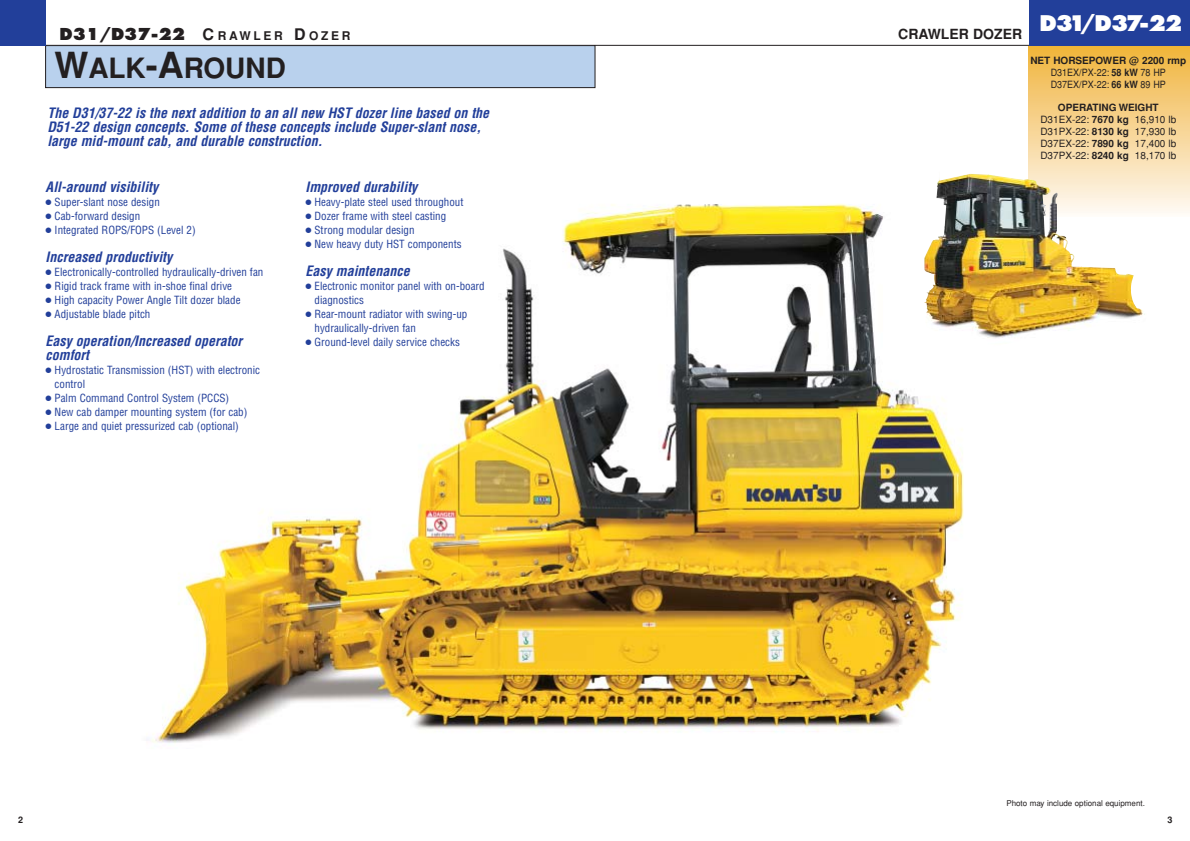
<style>
.page{position:relative;width:1190px;height:841px;background:#fff}
.page>*{position:absolute;margin:0;border:0;box-sizing:border-box;transform-origin:0 0}
.t1{font:700 28px "Helvetica";color:#231f20}
.t2{font:900 21px "Helvetica";letter-spacing:-.005em;color:#fff;scale:1.3 1}
.t3{font:800 16px "Futura";color:#231f20}
.t4{font:italic 700 condensed 14px/14px "Helvetica";color:#223f9a}
.t5{font:700 14px "Helvetica";color:#231f20}
.t6{font:condensed 11px/14px "Helvetica";color:#223f9a}
.t7{font:10px/12px "Helvetica";color:#231f20;text-align:center}
.t8{font:10px/12px "Helvetica";color:#231f20;text-align:center;scale:.9 1}
.t9{font:700 10px "Helvetica";letter-spacing:.055em;color:#fff}
.t10{font:700 9px "Helvetica";color:#231f20}
.t11{font:8px "Helvetica";color:#231f20}
.s1{font-family:"Helvetica";font-weight:700}
.s2{font-family:"Helvetica";font-weight:700;font-size:12px}
.s3{font-size:36px}
.s4{font-family:"Universal Newswith Comm Pi";font-stretch:normal}
.s5{font-weight:700}
</style>
<div class="page">
<img style="left:152px;top:91px;width:877px;height:652px">
<hr style="left:0;top:45px;width:1190px;height:1px;background:#231f20">
<div style="left:1029px;top:46px;width:161px;height:170px;background:linear-gradient(to bottom,#f0b43b,#fef9f3)"></div>
<div style="left:46px;top:46px;width:549px;height:42px;background:#b9d1ed"></div>
<div style="left:45px;top:45px;width:550px;height:43px;border:1px solid #231f20"></div>
<div style="left:1029px;top:0;width:161px;height:45px;background:#223f9a"></div>
<div style="left:0;top:0;width:45px;height:45px;background:#223f9a"></div>
<img style="left:925px;top:174px;width:222px;height:172px">
<h3 class="t3" style="left:60px;top:24px;width:292px">D31/D37-22 <span class="s1">C</span><span class="s2">RAWLER</span> <span class="s1">D</span><span class="s2">OZER</span></h3>
<h1 class="t1" style="left:54px;top:51px;width:233px"><span class="s3">W</span>ALK<span class="s3">-A</span>ROUND</h1>
<p class="t4" style="left:47px;top:106px;width:443px">The D31/37-22 is the next addition to an all new HST dozer line based on the<br>D51-22 design concepts. Some of these concepts include Super-slant nose, large mid-mount cab, and durable construction.</p>
<p class="t4" style="left:46px;top:180px;width:114px">All-around visibility</p>
<p class="t6" style="left:46px;top:195px;width:116px"><span class="s4">●</span> Super-slant nose design</p>
<p class="t6" style="left:46px;top:209px;width:96px"><span class="s4">●</span> Cab-forward design</p>
<p class="t6" style="left:46px;top:223px;width:152px"><span class="s4">●</span> Integrated ROPS/FOPS (Level 2)</p>
<p class="t4" style="left:46px;top:250px;width:128px">Increased productivity</p>
<p class="t6" style="left:46px;top:265px;width:219px"><span class="s4">●</span> Electronically-controlled hydraulically-driven fan</p>
<p class="t6" style="left:46px;top:279px;width:188px"><span class="s4">●</span> Rigid track frame with in-shoe final drive</p>
<p class="t6" style="left:46px;top:293px;width:196px"><span class="s4">●</span> High capacity Power Angle Tilt dozer blade</p>
<p class="t6" style="left:46px;top:307px;width:106px"><span class="s4">●</span> Adjustable blade pitch</p>
<p class="t4" style="left:46px;top:334px;width:198px">Easy operation/Increased operator comfort</p>
<p class="t6" style="left:55px;top:363px;width:207px;text-indent:-9px"><span class="s4">●</span> Hydrostatic Transmission (HST) with electronic control</p>
<p class="t6" style="left:46px;top:391px;width:185px"><span class="s4">●</span> Palm Command Control System (PCCS)</p>
<p class="t6" style="left:46px;top:405px;width:203px"><span class="s4">●</span> New cab damper mounting system (for cab)</p>
<p class="t6" style="left:46px;top:419px;width:195px"><span class="s4">●</span> Large and quiet pressurized cab (optional)</p>
<p class="t4" style="left:306px;top:180px;width:113px">Improved durability</p>
<p class="t6" style="left:306px;top:195px;width:159px"><span class="s4">●</span> Heavy-plate steel used throughout</p>
<p class="t6" style="left:306px;top:209px;width:142px"><span class="s4">●</span> Dozer frame with steel casting</p>
<p class="t6" style="left:306px;top:223px;width:111px"><span class="s4">●</span> Strong modular design</p>
<p class="t6" style="left:306px;top:237px;width:158px"><span class="s4">●</span> New heavy duty HST components</p>
<p class="t4" style="left:306px;top:264px;width:106px">Easy maintenance</p>
<p class="t6" style="left:315px;top:279px;width:172px;text-indent:-9px"><span class="s4">●</span> Electronic monitor panel with on-board diagnostics</p>
<p class="t6" style="left:315px;top:307px;width:154px;text-indent:-9px"><span class="s4">●</span> Rear-mount radiator with swing-up hydraulically-driven fan</p>
<p class="t6" style="left:306px;top:335px;width:156px"><span class="s4">●</span> Ground-level daily service checks</p>
<h2 class="t2" style="left:1039px;top:4px;width:112px">D275AX-5</h2>
<p class="t9" style="left:1063px;top:28px;width:97px">CRAWLER DOZER</p>
<p class="t5" style="left:898px;top:26px;width:286px">CRAWLER DOZER <sup>D31/D37-22</sup></p>
<p class="t8" style="left:1030px;top:54px;width:175px"><span class="s5">NET HORSEPOWER @ 2200 rmp<br></span>D31EX/PX-22: <span class="s5">58 kW</span> 78 HP<br>D37EX/PX-22: <span class="s5">66 kW</span> 89 HP</p>
<p class="t7" style="left:1040px;top:102px;width:137px"><span class="s5">OPERATING WEIGHT<br></span>D31EX-22: <span class="s5">7670 kg</span> 16,910 lb<br>D31PX-22: <span class="s5">8130 kg</span> 17,930 lb<br>D37EX-22: <span class="s5">7890 kg</span> 17,400 lb<br>D37PX-22: <span class="s5">8240 kg</span> 18,170 lb</p>
<p class="t11" style="left:1006px;top:799px;width:140px">Photo may include optional equipment.</p>
<p class="t10" style="left:18px;top:814px;width:7px">2</p>
<p class="t10" style="left:1168px;top:814px;width:7px">3</p>
</div>
